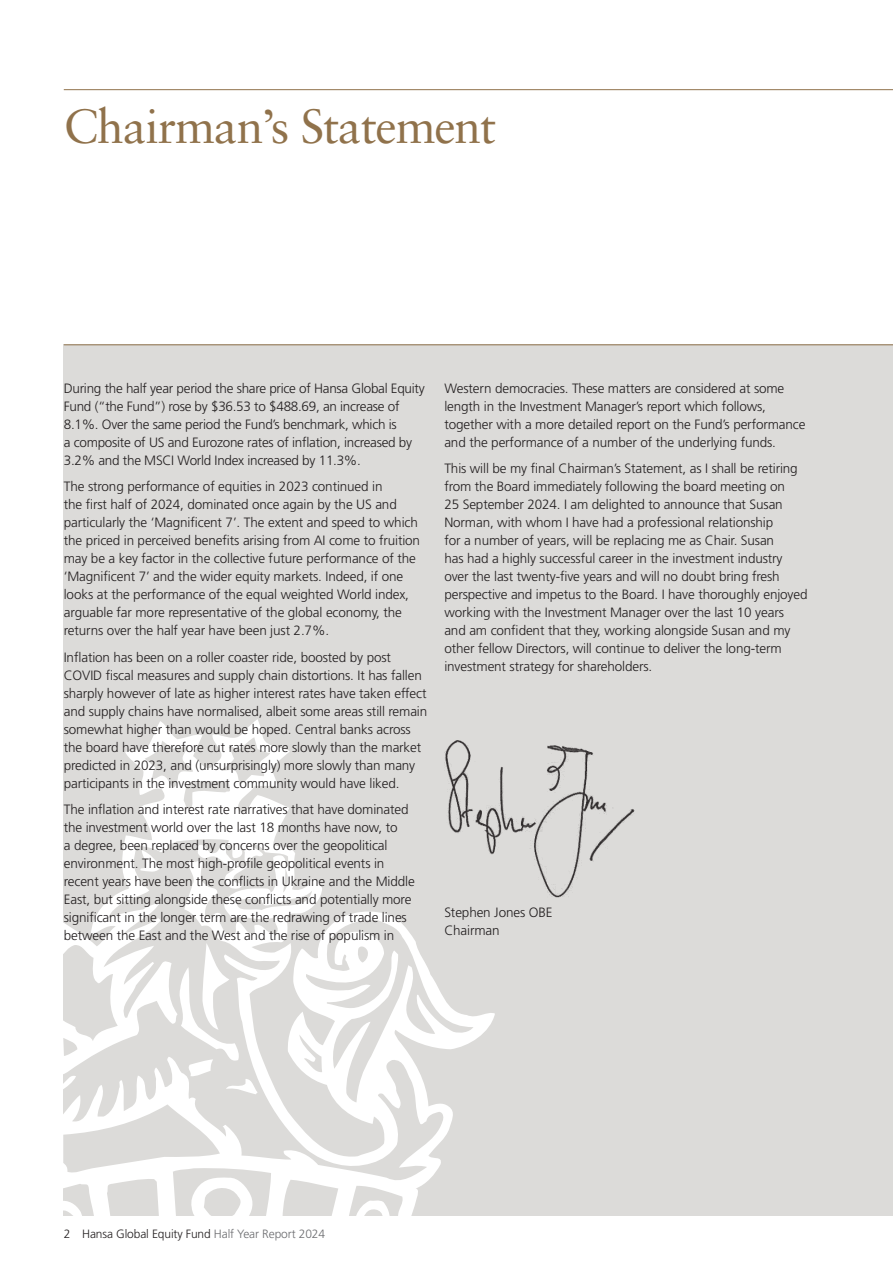
<style>
.page{position:relative;width:893px;height:1263px;background:#fff}
.page>*{position:absolute;margin:0;border:0;box-sizing:border-box;transform-origin:0 0}
.Top_header__gold{font:48px "Sabon LT Std";color:#90724b}
.Text__2mm_after{font:300 13.5px/18px "Frutiger LT Std";letter-spacing:-.01em;color:#231f20}
.Text{font:300 13.5px/18px "Frutiger LT Std";letter-spacing:-.01em;color:#231f20}
.t1{font:300 12px "Frutiger LT Std";letter-spacing:-.01em;color:#231f20}
.s1{color:#6c6d70}
</style>
<div class="page">
<div style="left:64px;top:344px;width:829px;height:872px;background:#dcdbd9"></div>
<svg style="left:63px;top:719px;width:432px;height:497px"></svg>
<hr style="left:64px;top:344px;width:829px;height:1px;background:#90724b">
<hr style="left:64px;top:89px;width:829px;height:1px;background:#90724b">
<img style="left:444px;top:740px;width:191px;height:159px">
<p class="Top_header__gold" style="left:64px;top:98px;width:434px">Chairman’s Statement</p>
<p class="Text__2mm_after" style="left:64px;top:379px;width:363px">During the half year period the share price of Hansa Global Equity Fund (“the Fund”) rose by $36.53 to $488.69, an increase of 8.1%. Over the same period the Fund’s benchmark, which is<br>a composite of US and Eurozone rates of inflation, increased by 3.2% and the MSCI World Index increased by 11.3%.</p>
<p class="Text__2mm_after" style="left:64px;top:478px;width:358px">The strong performance of equities in 2023 continued in<br>the first half of 2024, dominated once again by the US and particularly the ‘Magnificent 7’. The extent and speed to which the priced in perceived benefits arising from AI come to fruition may be a key factor in the collective future performance of the ‘Magnificent 7’ and the wider equity markets. Indeed, if one looks at the performance of the equal weighted World index, arguable far more representative of the global economy, the returns over the half year have been just 2.7%.</p>
<p class="Text__2mm_after" style="left:64px;top:648px;width:365px">Inflation has been on a roller coaster ride, boosted by post COVID fiscal measures and supply chain distortions. It has fallen sharply however of late as higher interest rates have taken effect and supply chains have normalised, albeit some areas still remain somewhat higher than would be hoped. Central banks across the board have therefore cut rates more slowly than the market predicted in 2023, and (unsurprisingly) more slowly than many participants in the investment community would have liked.</p>
<p class="Text__2mm_after" style="left:64px;top:801px;width:352px">The inflation and interest rate narratives that have dominated the investment world over the last 18 months have now, to<br>a degree, been replaced by concerns over the geopolitical environment. The most high-profile geopolitical events in recent years have been the conflicts in Ukraine and the Middle East, but sitting alongside these conflicts and potentially more significant in the longer term are the redrawing of trade lines between the East and the West and the rise of populism in</p>
<p class="Text__2mm_after" style="left:444px;top:379px;width:363px">Western democracies. These matters are considered at some length in the Investment Manager’s report which follows, together with a more detailed report on the Fund’s performance and the performance of a number of the underlying funds.</p>
<p class="Text__2mm_after" style="left:444px;top:460px;width:365px">This will be my final Chairman’s Statement, as I shall be retiring from the Board immediately following the board meeting on<br>25 September 2024. I am delighted to announce that Susan Norman, with whom I have had a professional relationship<br>for a number of years, will be replacing me as Chair. Susan<br>has had a highly successful career in the investment industry over the last twenty-five years and will no doubt bring fresh perspective and impetus to the Board. I have thoroughly enjoyed working with the Investment Manager over the last 10 years and am confident that they, working alongside Susan and my other fellow Directors, will continue to deliver the long-term investment strategy for shareholders.</p>
<p class="Text" style="left:444px;top:904px;width:110px">Stephen Jones OBE<br>Chairman</p>
<p class="t1" style="left:64px;top:1227px;width:263px">2 Hansa Global Equity Fund <span class="s1">Half Year Report 2024</span></p>
</div>
